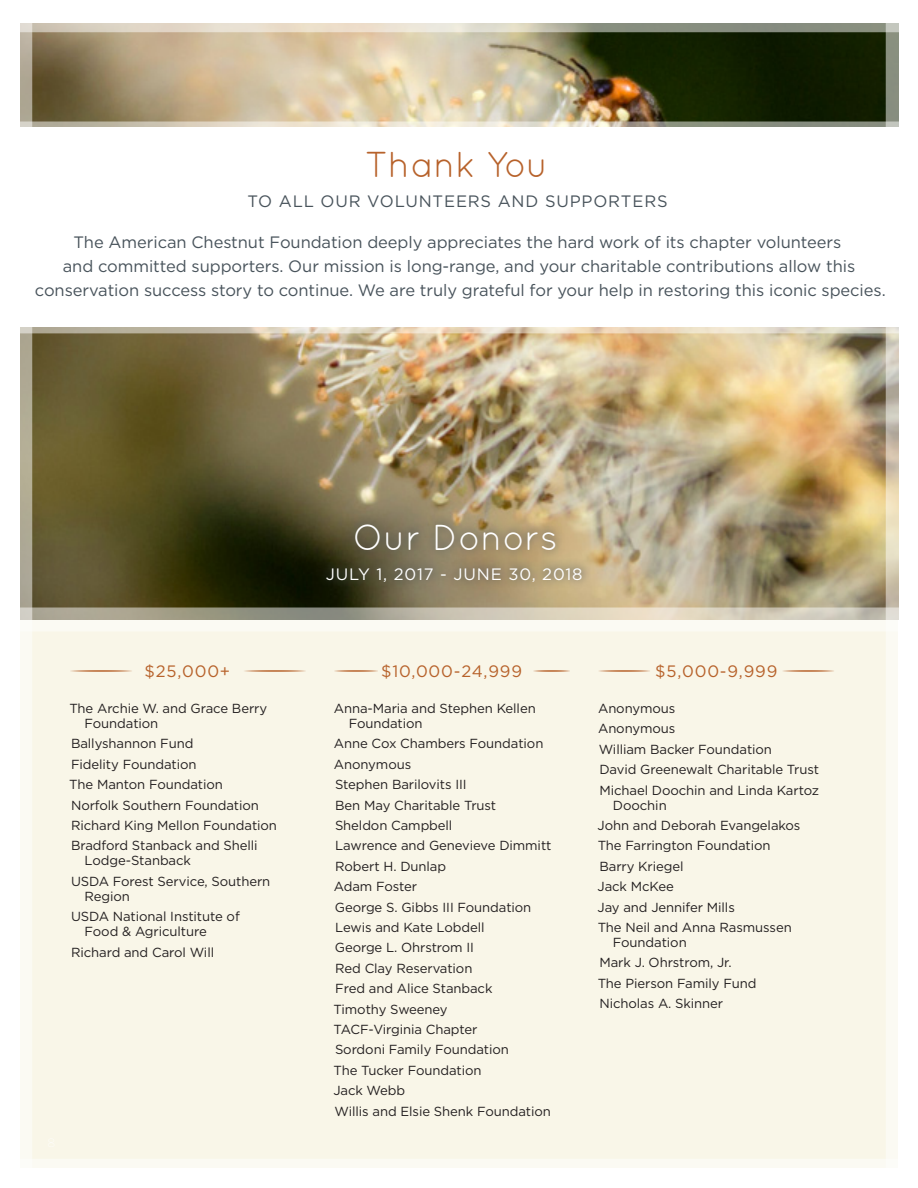
<style>
.page{position:relative;width:918px;height:1188px;background:#fff}
.page>*{position:absolute;margin:0;border:0;box-sizing:border-box;transform-origin:0 0}
.t1{font:36px "Quicksand";color:#fff}
.t2{font:36px "Quicksand";letter-spacing:-.015em;color:#b7622b}
.t3{font:16.5px/24px "Gotham";letter-spacing:-.005em;color:#48535b;text-align:center}
.t4{font:16.5px "Gotham";letter-spacing:.05em;color:#b7622b}
.t5{font:16.5px "Gotham";letter-spacing:.05em;color:#48535b}
.t6{font:16.5px "Gotham";letter-spacing:.05em;color:#fff}
.t7{font:13.2px/20.4px "Gotham";letter-spacing:-.005em;color:#231f20}
</style>
<div class="page">
<div style="left:20px;top:559px;width:878px;height:609px;background:#f9f6e8"></div>
<img style="left:32px;top:32px;width:854px;height:576px">
<div style="left:20px;top:128px;width:878px;height:199px;background:#fff"></div>
<svg style="left:32px;top:327px;width:854px;height:6px"></svg>
<svg style="left:32px;top:122px;width:854px;height:6px"></svg>
<svg style="left:317px;top:515px;width:274px;height:75px"></svg>
<hr style="left:597px;top:670px;width:53px;height:2px;background:#b7622b">
<hr style="left:69px;top:670px;width:63px;height:2px;background:#b7622b">
<hr style="left:333px;top:670px;width:45px;height:2px;background:#b7622b">
<hr style="left:781px;top:670px;width:53px;height:2px;background:#b7622b">
<hr style="left:243px;top:670px;width:63px;height:2px;background:#b7622b">
<hr style="left:532px;top:670px;width:38px;height:2px;background:#b7622b">
<svg style="left:20px;top:32px;width:12px;height:1127px;fill:#fbfaf3"></svg>
<svg style="left:886px;top:32px;width:13px;height:1127px"></svg>
<div style="left:0;top:1159px;width:918px;height:24px;background:#fff"></div>
<svg style="left:20px;top:608px;width:879px;height:24px"></svg>
<svg style="left:20px;top:23px;width:879px;height:9px"></svg>
<h1 class="t2" style="left:365px;top:144px;width:184px">Thank You</h1>
<p class="t5" style="left:248px;top:191px;width:422px">TO ALL OUR VOLUNTEERS AND SUPPORTERS</p>
<p class="t3" style="left:35px;top:230px;width:852px">The American Chestnut Foundation deeply appreciates the hard work of its chapter volunteers<br>and committed supporters. Our mission is long-range, and your charitable contributions allow this conservation success story to continue. We are truly grateful for your help in restoring this iconic species.</p>
<h1 class="t1" style="left:353px;top:516px;width:207px">Our Donors</h1>
<p class="t6" style="left:326px;top:563px;width:258px">JULY 1, 2017 - JUNE 30, 2018</p>
<p class="t4" style="left:145px;top:660px;width:87px">$25,000+</p>
<p class="t4" style="left:381px;top:660px;width:143px">$10,000-24,999</p>
<p class="t4" style="left:655px;top:660px;width:124px">$5,000-9,999</p>
<p class="t7" style="left:85px;top:701px;width:184px;line-height:15px;text-indent:-15px">The Archie W. and Grace Berry<br>Foundation</p>
<p class="t7" style="left:69px;top:733px;width:209px">Ballyshannon Fund<br>Fidelity Foundation<br>The Manton Foundation<br>Norfolk Southern Foundation<br>Richard King Mellon Foundation<br>Bradford Stanback and Shelli</p>
<p class="t7" style="left:71px;top:850px;width:201px;text-indent:14px">Lodge-Stanback<br>USDA Forest Service, Southern</p>
<p class="t7" style="left:71px;top:886px;width:170px;text-indent:14px">Region<br>USDA National Institute of</p>
<p class="t7" style="left:71px;top:921px;width:145px;text-align:center">Food &amp; Agriculture<br>Richard and Carol Will</p>
<p class="t7" style="left:349px;top:701px;width:189px;line-height:15px;text-indent:-15px">Anna-Maria and Stephen Kellen<br>Foundation</p>
<p class="t7" style="left:333px;top:733px;width:220px">Anne Cox Chambers Foundation<br>Anonymous<br>Stephen Barilovits III<br>Ben May Charitable Trust<br>Sheldon Campbell<br>Lawrence and Genevieve Dimmitt<br>Robert H. Dunlap<br>Adam Foster<br>George S. Gibbs III Foundation<br>Lewis and Kate Lobdell<br>George L. Ohrstrom II<br>Red Clay Reservation<br>Fred and Alice Stanback<br>Timothy Sweeney<br>TACF-Virginia Chapter<br>Sordoni Family Foundation<br>The Tucker Foundation<br>Jack Webb<br>Willis and Elsie Shenk Foundation</p>
<p class="t7" style="left:598px;top:698px;width:223px">Anonymous<br>Anonymous<br>William Backer Foundation<br>David Greenewalt Charitable Trust<br>Michael Doochin and Linda Kartoz</p>
<p class="t7" style="left:598px;top:794px;width:204px;text-indent:15px">Doochin<br>John and Deborah Evangelakos<br>The Farrington Foundation<br>Barry Kriegel<br>Jack McKee<br>Jay and Jennifer Mills<br>The Neil and Anna Rasmussen</p>
<p class="t7" style="left:598px;top:932px;width:160px;text-indent:15px">Foundation<br>Mark J. Ohrstrom, Jr.<br>The Pierson Family Fund<br>Nicholas A. Skinner</p>
</div>
